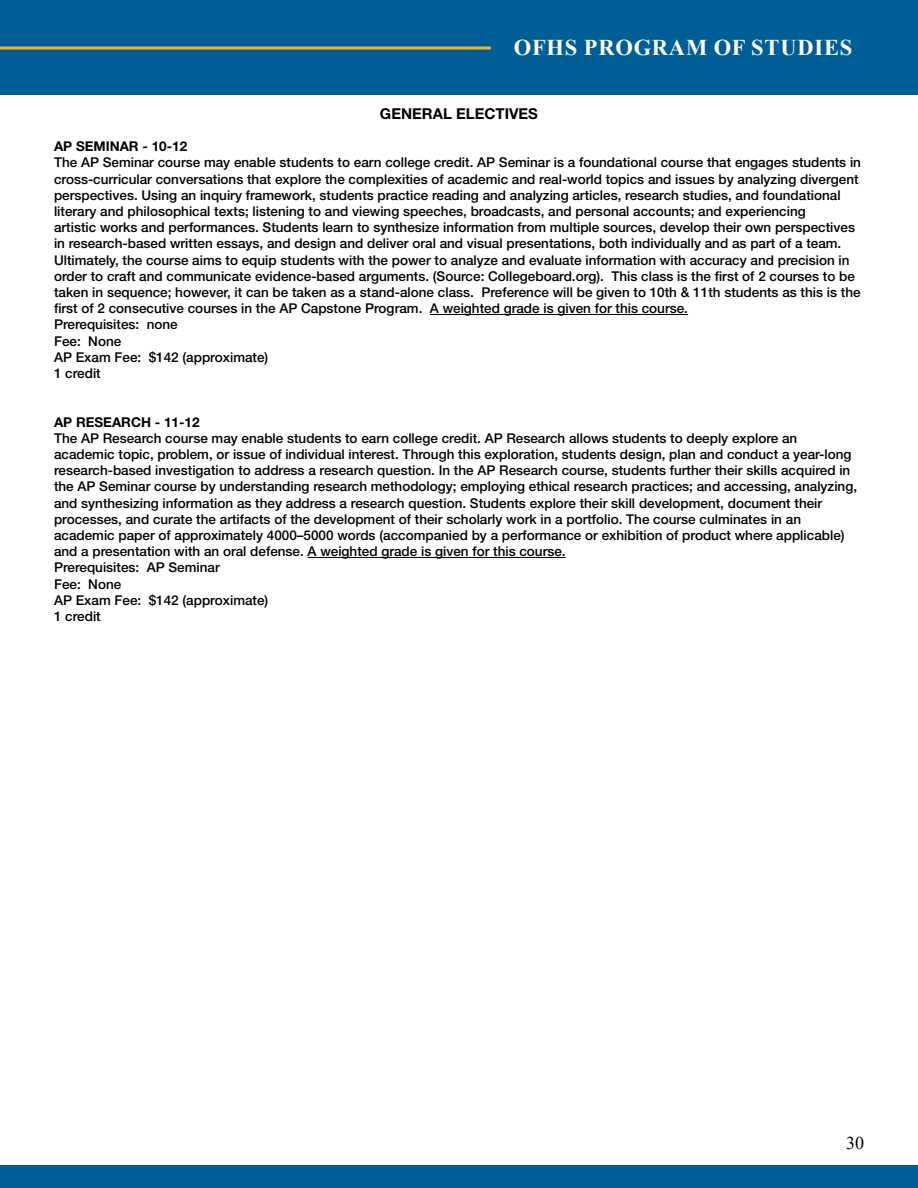
<style>
.page{position:relative;width:918px;height:1188px;background:#fff}
.page>*{position:absolute;margin:0;border:0;box-sizing:border-box;transform-origin:0 0}
.t1{font:700 22.5px "Times New Roman";letter-spacing:.035em;color:#fff}
.t2{font:18px "Times New Roman";color:#000}
.t3{font:700 15px "Helvetica Neue LT Std";color:#000}
.t4{font:500 13.5px/16.2px "Helvetica Neue LT Std";color:#000}
.t5{font:700 13.5px "Helvetica Neue LT Std";color:#000}
</style>
<div class="page">
<div style="left:0;top:0;width:918px;height:94px;background:#005e97"></div>
<svg style="left:0;top:46px;width:491px;height:4px;background:#b29f43"></svg>
<div style="left:0;top:1165px;width:918px;height:23px;background:#005e97"></div>
<hr style="left:430px;top:314px;width:258px;height:1px;background:#000">
<hr style="left:308px;top:557px;width:258px;height:1px;background:#000">
<h1 class="t1" style="left:514px;top:31px;width:340px">OFHS PROGRAM OF STUDIES</h1>
<p class="t3" style="left:380px;top:104px;width:160px">GENERAL ELECTIVES</p>
<p class="t5" style="left:54px;top:138px;width:135px">AP SEMINAR - 10-12</p>
<p class="t4" style="left:54px;top:154px;width:809px">The AP Seminar course may enable students to earn college credit. AP Seminar is a foundational course that engages students in cross-curricular conversations that explore the complexities of academic and real-world topics and issues by analyzing divergent perspectives. Using an inquiry framework, students practice reading and analyzing articles, research studies, and foundational literary and philosophical texts; listening to and viewing speeches, broadcasts, and personal accounts; and experiencing<br>artistic works and performances. Students learn to synthesize information from multiple sources, develop their own perspectives in research-based written essays, and design and deliver oral and visual presentations, both individually and as part of a team.<br>Ultimately, the course aims to equip students with the power to analyze and evaluate information with accuracy and precision in order to craft and communicate evidence-based arguments. (Source: Collegeboard.org). This class is the first of 2 courses to be taken in sequence; however, it can be taken as a stand-alone class. Preference will be given to 10th &amp; 11th students as this is the first of 2 consecutive courses in the AP Capstone Program. A weighted grade is given for this course.<br>Prerequisites: none<br>Fee: None<br>AP Exam Fee: $142 (approximate)<br>1 credit</p>
<p class="t5" style="left:54px;top:413px;width:147px">AP RESEARCH - 11-12</p>
<p class="t4" style="left:54px;top:430px;width:805px">The AP Research course may enable students to earn college credit. AP Research allows students to deeply explore an academic topic, problem, or issue of individual interest. Through this exploration, students design, plan and conduct a year-long research-based investigation to address a research question. In the AP Research course, students further their skills acquired in the AP Seminar course by understanding research methodology; employing ethical research practices; and accessing, analyzing, and synthesizing information as they address a research question. Students explore their skill development, document their processes, and curate the artifacts of the development of their scholarly work in a portfolio. The course culminates in an academic paper of approximately 4000–5000 words (accompanied by a performance or exhibition of product where applicable) and a presentation with an oral defense. A weighted grade is given for this course.<br>Prerequisites: AP Seminar<br>Fee: None<br>AP Exam Fee: $142 (approximate)<br>1 credit</p>
<h2 class="t2" style="left:846px;top:1130px;width:19px">30</h2>
</div>
